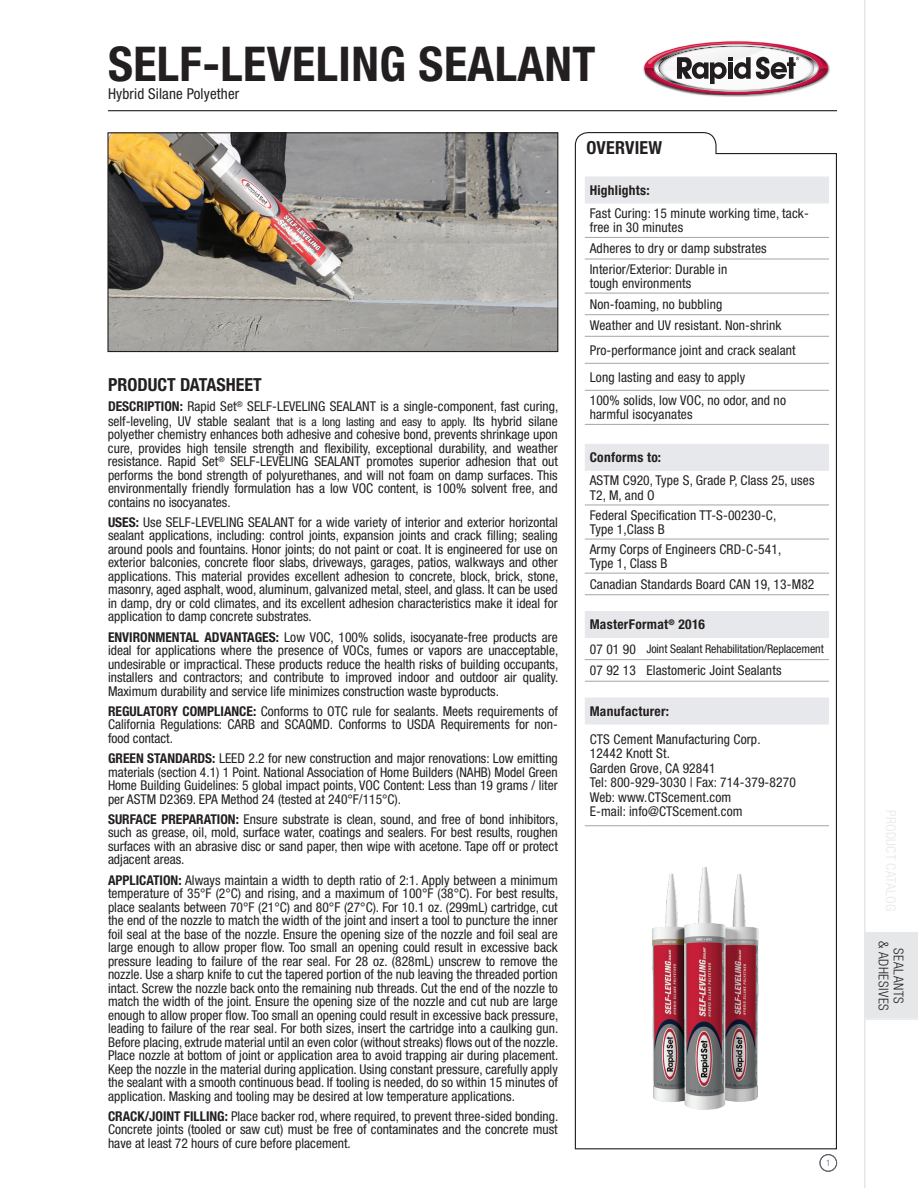
<style>
.page{position:relative;width:918px;height:1188px;background:#fff}
.page>*{position:absolute;margin:0;border:0;box-sizing:border-box;transform-origin:0 0}
.t1{font:700 condensed 48px "Helvetica Neue LT Std";letter-spacing:.01em;color:#231f20}
.t2{font:700 condensed 18px "Helvetica Neue LT Std";color:#231f20}
.t3{font:condensed 15px "Helvetica Neue LT Std";letter-spacing:.01em;color:#231f20}
.t4{font:condensed 13.5px/13.5px "Helvetica Neue LT Std";letter-spacing:.01em;color:#231f20}
.t5{font:700 condensed 13.5px "Helvetica Neue LT Std";letter-spacing:.02em;color:#231f20}
.t6{font:300 condensed 13.5px/15px "Helvetica Neue LT Std";letter-spacing:.04em;color:#231f20;text-align:center}
.t7{font:condensed 12px "Helvetica Neue LT Std";letter-spacing:-.01em;color:#231f20}
.t8{font:300 condensed 9px "Helvetica Neue LT Std";color:#5f6369}
.s1{font-size:13.5px}
.s2{font-weight:700}
.s3{font-size:12px}
</style>
<div class="page">
<hr style="left:108px;top:110px;width:729px;height:1px;background:#231f20">
<svg style="left:574px;top:132px;width:263px;height:1018px"></svg>
<img style="left:611px;top:854px;width:190px;height:294px">
<img style="left:109px;top:134px;width:447px;height:216px">
<div style="left:107px;top:132px;width:451px;height:220px;border:1px solid #231f20"></div>
<img style="left:643px;top:63px;width:187px;height:34px">
<svg style="left:644px;top:41px;width:184px;height:54px"></svg>
<div style="left:820px;top:1154px;width:17px;height:18px;border:1px solid #5f6369;border-radius:50%"></div>
<svg style="left:585px;top:177px;width:244px;height:548px"></svg>
<hr style="left:585px;top:237px;width:57px;height:1px;background:#a2a5aa">
<hr style="left:642px;top:237px;width:187px;height:1px;background:#a2a5aa">
<hr style="left:585px;top:259px;width:57px;height:1px;background:#a2a5aa">
<hr style="left:642px;top:259px;width:187px;height:1px;background:#a2a5aa">
<hr style="left:585px;top:293px;width:57px;height:1px;background:#a2a5aa">
<hr style="left:642px;top:293px;width:187px;height:1px;background:#a2a5aa">
<hr style="left:585px;top:314px;width:57px;height:1px;background:#a2a5aa">
<hr style="left:642px;top:314px;width:187px;height:1px;background:#a2a5aa">
<hr style="left:585px;top:336px;width:57px;height:1px;background:#a2a5aa">
<hr style="left:642px;top:336px;width:187px;height:1px;background:#a2a5aa">
<hr style="left:585px;top:363px;width:57px;height:1px;background:#a2a5aa">
<hr style="left:642px;top:363px;width:187px;height:1px;background:#a2a5aa">
<hr style="left:585px;top:390px;width:57px;height:1px;background:#a2a5aa">
<hr style="left:642px;top:390px;width:187px;height:1px;background:#a2a5aa">
<hr style="left:585px;top:424px;width:57px;height:1px;background:#a2a5aa">
<hr style="left:642px;top:424px;width:187px;height:1px;background:#a2a5aa">
<hr style="left:585px;top:505px;width:57px;height:1px;background:#a2a5aa">
<hr style="left:642px;top:505px;width:187px;height:1px;background:#a2a5aa">
<hr style="left:585px;top:539px;width:57px;height:1px;background:#a2a5aa">
<hr style="left:642px;top:539px;width:187px;height:1px;background:#a2a5aa">
<hr style="left:585px;top:573px;width:57px;height:1px;background:#a2a5aa">
<hr style="left:642px;top:573px;width:187px;height:1px;background:#a2a5aa">
<hr style="left:585px;top:594px;width:57px;height:1px;background:#a2a5aa">
<hr style="left:642px;top:594px;width:187px;height:1px;background:#a2a5aa">
<hr style="left:585px;top:659px;width:57px;height:1px;background:#a2a5aa">
<hr style="left:642px;top:659px;width:187px;height:1px;background:#a2a5aa">
<hr style="left:585px;top:681px;width:57px;height:1px;background:#a2a5aa">
<hr style="left:642px;top:681px;width:187px;height:1px;background:#a2a5aa">
<hr style="left:585px;top:826px;width:57px;height:1px;background:#a2a5aa">
<hr style="left:642px;top:826px;width:187px;height:1px;background:#a2a5aa">
<div style="left:864px;top:933px;width:54px;height:85px;background:#e6e7e9"></div>
<svg style="left:864px;top:0;width:54px;height:933px"></svg>
<svg style="left:864px;top:1018px;width:54px;height:170px"></svg>
<h1 class="t1" style="left:108px;top:35px;width:489px">SELF-LEVELING SEALANT</h1>
<p class="t3" style="left:108px;top:85px;width:133px">Hybrid Silane Polyether</p>
<h2 class="t2" style="left:586px;top:136px;width:77px">OVERVIEW</h2>
<p class="t5" style="left:590px;top:182px;width:61px">Highlights:</p>
<p class="t4" style="left:590px;top:206px;width:221px;line-height:14.5px">Fast Curing: 15 minute working time, tack&shy;free in 30 minutes</p>
<p class="t4" style="left:590px;top:238px;width:179px;line-height:20.5px">Adheres to dry or damp substrates<br>Interior/Exterior: Durable in</p>
<p class="t4" style="left:590px;top:273px;width:193px;line-height:21px">tough environments<br>Non-foaming, no bubbling<br>Weather and UV resistant. Non-shrink</p>
<p class="t4" style="left:590px;top:336px;width:207px;line-height:27px">Pro-performance joint and crack sealant<br>Long lasting and easy to apply</p>
<p class="t4" style="left:590px;top:393px;width:198px;line-height:14.5px">100% solids, low VOC, no odor, and no harmful isocyanates</p>
<p class="t5" style="left:590px;top:449px;width:73px">Conforms to:</p>
<p class="t4" style="left:590px;top:473px;width:226px;line-height:14.5px">ASTM C920, Type S, Grade P, Class 25, uses<br>T2, M, and O</p>
<p class="t4" style="left:590px;top:507px;width:188px;line-height:14.5px">Federal Specification TT-S-00230-C,<br>Type 1,Class B</p>
<p class="t4" style="left:590px;top:541px;width:193px;line-height:14.5px">Army Corps of Engineers CRD-C-541,<br>Type 1, Class B</p>
<p class="t4" style="left:590px;top:577px;width:226px">Canadian Standards Board CAN 19, 13-M82</p>
<p class="t5" style="left:590px;top:616px;width:117px">MasterFormat<sup>®</sup> 2016</p>
<p class="t7" style="left:590px;top:642px;width:236px"><span class="s1">07 01 90</span> Joint Sealant Rehabilitation/Replacement</p>
<p class="t4" style="left:590px;top:664px;width:193px">07 92 13 Elastomeric Joint Sealants</p>
<p class="t5" style="left:590px;top:703px;width:81px">Manufacturer:</p>
<p class="t4" style="left:590px;top:731px;width:208px;line-height:14.5px">CTS Cement Manufacturing Corp.<br>12442 Knott St.<br>Garden Grove, CA 92841<br>Tel: 800-929-3030 | Fax: 714-379-8270<br>Web: www.CTScement.com<br>E-mail: info@CTScement.com</p>
<h2 class="t2" style="left:108px;top:374px;width:155px">PRODUCT DATASHEET</h2>
<p class="t4" style="left:108px;top:399px;width:452px;text-align:justify"><span class="s2">DESCRIPTION:</span> Rapid Set<sup>®</sup> SELF-LEVELING SEALANT is a single-component, fast curing, self-leveling, UV stable sealant <span class="s3">that is a long lasting and easy to apply.</span> Its hybrid silane polyether chemistry enhances both adhesive and cohesive bond, prevents shrinkage upon cure, provides high tensile strength and flexibility, exceptional durability, and weather resistance. Rapid Set<sup>®</sup> SELF-LEVELING SEALANT promotes superior adhesion that out performs the bond strength of polyurethanes, and will not foam on damp surfaces. This environmentally friendly formulation has a low VOC content, is 100% solvent free, and contains no isocyanates.</p>
<p class="t4" style="left:108px;top:515px;width:452px;text-align:justify"><span class="s2">USES:</span> Use SELF-LEVELING SEALANT for a wide variety of interior and exterior horizontal sealant applications, including: control joints, expansion joints and crack filling; sealing around pools and fountains. Honor joints; do not paint or coat. It is engineered for use on exterior balconies, concrete floor slabs, driveways, garages, patios, walkways and other applications. This material provides excellent adhesion to concrete, block, brick, stone, masonry, aged asphalt, wood, aluminum, galvanized metal, steel, and glass. It can be used in damp, dry or cold climates, and its excellent adhesion characteristics make it ideal for application to damp concrete substrates.</p>
<p class="t4" style="left:108px;top:630px;width:452px;text-align:justify"><span class="s2">ENVIRONMENTAL ADVANTAGES:</span> Low VOC, 100% solids, isocyanate-free products are ideal for applications where the presence of VOCs, fumes or vapors are unacceptable, undesirable or impractical. These products reduce the health risks of building occupants, installers and contractors; and contribute to improved indoor and outdoor air quality.<br>Maximum durability and service life minimizes construction waste byproducts.</p>
<p class="t4" style="left:108px;top:704px;width:451px;text-align:justify"><span class="s2">REGULATORY COMPLIANCE:</span> Conforms to OTC rule for sealants. Meets requirements of California Regulations: CARB and SCAQMD. Conforms to USDA Requirements for non&shy;food contact.</p>
<p class="t4" style="left:108px;top:752px;width:451px;text-align:justify"><span class="s2">GREEN STANDARDS:</span> LEED 2.2 for new construction and major renovations: Low emitting materials (section 4.1) 1 Point. National Association of Home Builders (NAHB) Model Green Home Building Guidelines: 5 global impact points, VOC Content: Less than 19 grams / liter per ASTM D2369. EPA Method 24 (tested at 240°F/115°C).</p>
<p class="t4" style="left:108px;top:812px;width:452px;text-align:justify"><span class="s2">SURFACE PREPARATION:</span> Ensure substrate is clean, sound, and free of bond inhibitors, such as grease, oil, mold, surface water, coatings and sealers. For best results, roughen surfaces with an abrasive disc or sand paper, then wipe with acetone. Tape off or protect adjacent areas.</p>
<p class="t4" style="left:108px;top:873px;width:452px;text-align:justify"><span class="s2">APPLICATION:</span> Always maintain a width to depth ratio of 2:1. Apply between a minimum temperature of 35°F (2°C) and rising, and a maximum of 100°F (38°C). For best results, place sealants between 70°F (21°C) and 80°F (27°C). For 10.1 oz. (299mL) cartridge, cut the end of the nozzle to match the width of the joint and insert a tool to puncture the inner foil seal at the base of the nozzle. Ensure the opening size of the nozzle and foil seal are large enough to allow proper flow. Too small an opening could result in excessive back pressure leading to failure of the rear seal. For 28 oz. (828mL) unscrew to remove the nozzle. Use a sharp knife to cut the tapered portion of the nub leaving the threaded portion intact. Screw the nozzle back onto the remaining nub threads. Cut the end of the nozzle to match the width of the joint. Ensure the opening size of the nozzle and cut nub are large enough to allow proper flow. Too small an opening could result in excessive back pressure, leading to failure of the rear seal. For both sizes, insert the cartridge into a caulking gun.<br>Before placing, extrude material until an even color (without streaks) flows out of the nozzle.<br>Place nozzle at bottom of joint or application area to avoid trapping air during placement.<br>Keep the nozzle in the material during application. Using constant pressure, carefully apply the sealant with a smooth continuous bead. If tooling is needed, do so within 15 minutes of application. Masking and tooling may be desired at low temperature applications.</p>
<p class="t4" style="left:108px;top:1109px;width:452px;text-align:justify"><span class="s2">CRACK/JOINT FILLING:</span> Place backer rod, where required, to prevent three-sided bonding.<br>Concrete joints (tooled or saw cut) must be free of contaminates and the concrete must have at least 72 hours of cure before placement.</p>
<p class="t8" style="left:826px;top:1158px;width:6px">1</p>
<p class="t6" style="left:906px;top:941px;width:71px;rotate:90deg">SEALANTS<br>&amp; ADHESIVES</p>
</div>
